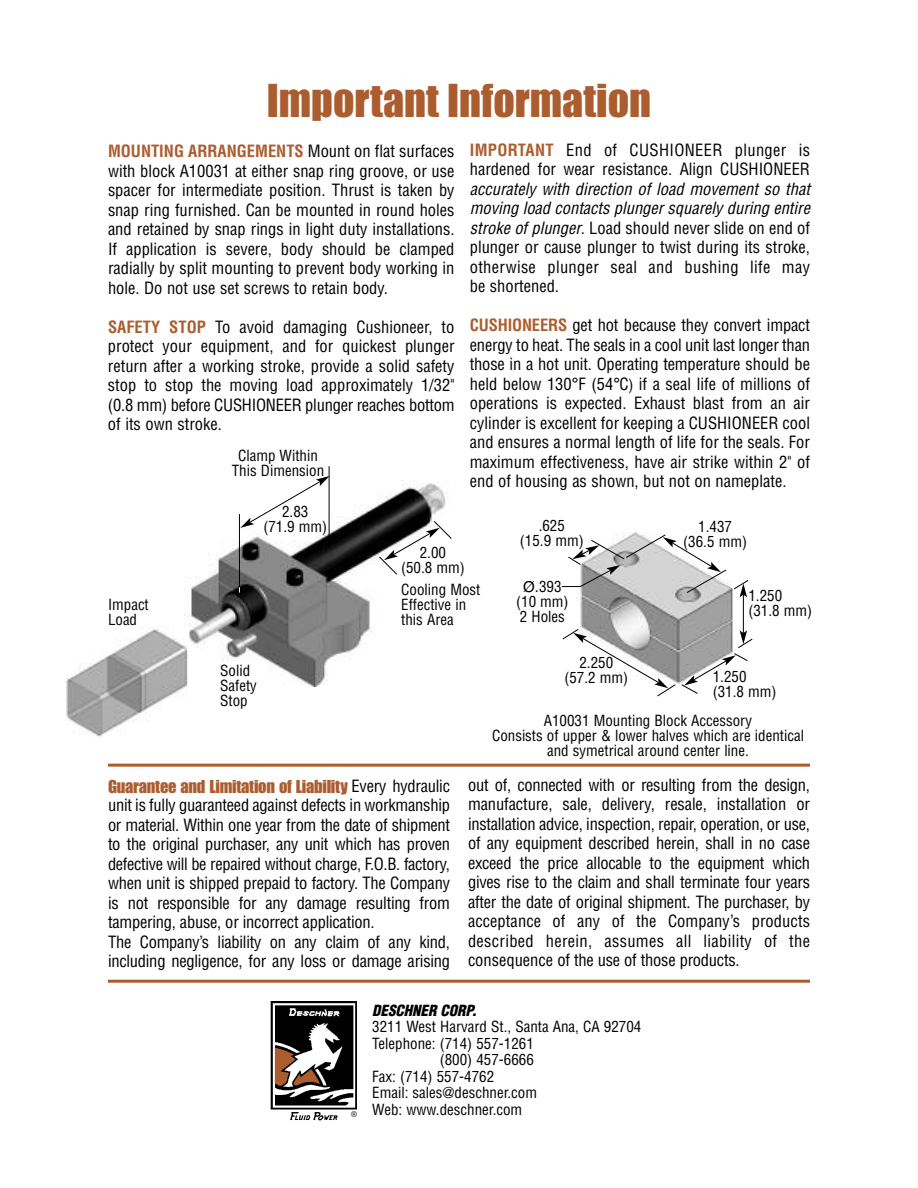
<style>
.page{position:relative;width:918px;height:1188px;background:#fff}
.page>*{position:absolute;margin:0;border:0;box-sizing:border-box;transform-origin:0 0}
.t1{font:42px "Impact";color:#ac5d2f}
.t2{font:condensed 16.5px/19.5px "Helvetica";letter-spacing:-.015em;color:#000;text-align:justify}
.t3{font:16.5px "Impact";letter-spacing:-.015em;color:#ac5d2f}
.t4{font:condensed 15px/15px "Helvetica";color:#000;text-align:center}
.t5{font:italic 900 condensed 15px "Helvetica";color:#000}
.s1{font-weight:700;color:#ac5d2f}
.s2{font-style:italic}
.s3{font-size:15px}
.s4{font-stretch:normal}
.s5{font-family:"Helvetica";font-stretch:condensed;color:#000}
</style>
<div class="page">
<img style="left:184px;top:483px;width:264px;height:203px">
<img style="left:66px;top:627px;width:123px;height:110px">
<img style="left:270px;top:1002px;width:87px;height:119px">
<hr style="left:108px;top:980px;width:702px;height:3px;background:#ac5d2f">
<hr style="left:108px;top:764px;width:702px;height:3px;background:#ac5d2f">
<img style="left:578px;top:532px;width:155px;height:96px">
<hr style="left:239px;top:514px;width:1px;height:79px;background:#000">
<hr style="left:329px;top:466px;width:1px;height:81px;background:#000">
<hr style="left:743px;top:595px;width:1px;height:38px;background:#000">
<svg style="left:378px;top:520px;width:74px;height:55px"></svg>
<svg style="left:240px;top:476px;width:90px;height:52px"></svg>
<svg style="left:562px;top:628px;width:191px;height:69px"></svg>
<svg style="left:562px;top:534px;width:165px;height:60px"></svg>
<svg style="left:734px;top:580px;width:15px;height:17px"></svg>
<h1 class="t1" style="left:267px;top:78px;width:386px">Important Information</h1>
<p class="t2" style="left:108px;top:142px;width:348px"><span class="s1">MOUNTING ARRANGEMENTS</span> Mount on flat surfaces with block A10031 at either snap ring groove, or use spacer for intermediate position. Thrust is taken by snap ring furnished. Can be mounted in round holes and retained by snap rings in light duty installations.<br>If application is severe, body should be clamped radially by split mounting to prevent body working in hole. Do not use set screws to retain body.</p>
<p class="t2" style="left:108px;top:317px;width:348px"><span class="s1">SAFETY STOP</span> To avoid damaging Cushioneer, to protect your equipment, and for quickest plunger return after a working stroke, provide a solid safety stop to stop the moving load approximately 1/32" (0.8 mm) before CUSHIONEER plunger reaches bottom of its own stroke.</p>
<p class="t4" style="left:232px;top:448px;width:94px">Clamp Within<br>This Dimension</p>
<p class="t2" style="left:470px;top:140px;width:342px"><span class="s1">IMPORTANT</span> End of CUSHIONEER plunger is hardened for wear resistance. Align CUSHIONEER</p>
<p class="t2" style="left:470px;top:179px;width:344px;text-align:left"><span class="s2">accurately with direction of load movement so that moving load contacts plunger squarely during entire stroke of plunger</span>. Load should never slide on end of plunger or cause plunger to twist during its stroke, otherwise plunger seal and bushing life may be shortened.</p>
<p class="t2" style="left:470px;top:316px;width:342px"><span class="s1">CUSHIONEERS</span> get hot because they convert impact energy to heat. The seals in a cool unit last longer than those in a hot unit. Operating temperature should be held below 130°F (54°C<span class="s3">)</span> if a seal life of millions of operations is expected. Exhaust blast from an air cylinder is excellent for keeping a CUSHIONEER cool and ensures a normal length of life for the seals. For maximum effectiveness, have air strike within 2" of end of housing as shown, but not on nameplate.</p>
<p class="t4" style="left:108px;top:597px;width:42px;text-align:left">Impact<br>Load</p>
<p class="t4" style="left:263px;top:504px;width:65px">2.83<br>(71.9 mm)</p>
<p class="t4" style="left:220px;top:663px;width:38px;text-align:left">Solid<br>Safety<br>Stop</p>
<p class="t4" style="left:401px;top:545px;width:65px">2.00<br>(50.8 mm)</p>
<p class="t4" style="left:401px;top:582px;width:81px;text-align:left">Cooling Most<br>Effective in this Area</p>
<p class="t4" style="left:520px;top:519px;width:65px">.625<br>(15.9 mm)</p>
<p class="t4" style="left:516px;top:579px;width:54px"><span class="s4">Ø.</span>393 (10 mm)<br>2 Holes</p>
<p class="t4" style="left:564px;top:655px;width:65px">2.250 (57.2 mm)</p>
<p class="t4" style="left:683px;top:519px;width:65px">1.437 (36.5 mm)</p>
<p class="t4" style="left:748px;top:589px;width:65px;text-align:left">1.250 (31.8 mm)</p>
<p class="t4" style="left:713px;top:669px;width:65px;text-align:left">1.250 (31.8 mm)</p>
<p class="t4" style="left:492px;top:713px;width:314px">A10031 Mounting Block Accessory<br>Consists of upper &amp; lower halves which are identical and symetrical around center line.</p>
<p class="t3" style="left:108px;top:778px;width:344px">Guarantee and Limitation of Liability <span class="s5">Every hydraulic</span></p>
<p class="t2" style="left:108px;top:796px;width:344px;text-align:left">unit is fully guaranteed against defects in workmanship or material. Within one year from the date of shipment to the original purchaser, any unit which has proven defective will be repaired without charge, F.O.B. factory, when unit is shipped prepaid to factory. The Company is not responsible for any damage resulting from tampering, abuse, or incorrect application.<br>The Company’s liability on any claim of any kind, including negligence, for any loss or damage arising</p>
<p class="t2" style="left:468px;top:776px;width:344px">out of, connected with or resulting from the design, manufacture, sale, delivery, resale, installation or installation advice, inspection, repair, operation, or use, of any equipment described herein, shall in no case exceed the price allocable to the equipment which gives rise to the claim and shall terminate four years after the date of original shipment. The purchaser, by acceptance of any of the Company’s products described herein, assumes all liability of the consequence of the use of those products.</p>
<p class="t5" style="left:372px;top:1002px;width:106px">DESCHNER CORP.</p>
<p class="t4" style="left:372px;top:1019px;width:271px">3211 West Harvard St., Santa Ana, CA 92704</p>
<p class="t4" style="left:372px;top:1036px;width:163px">Telephone: (714) 557-1261</p>
<p class="t4" style="left:440px;top:1052px;width:96px">(800) 457-6666</p>
<p class="t4" style="left:372px;top:1069px;width:123px">Fax: (714) 557-4762</p>
<p class="t4" style="left:372px;top:1085px;width:166px">Email: sales@deschner.com</p>
<p class="t4" style="left:351px;top:1102px;width:173px"><sub>®</sub> Web: www.deschner.com</p>
</div>
